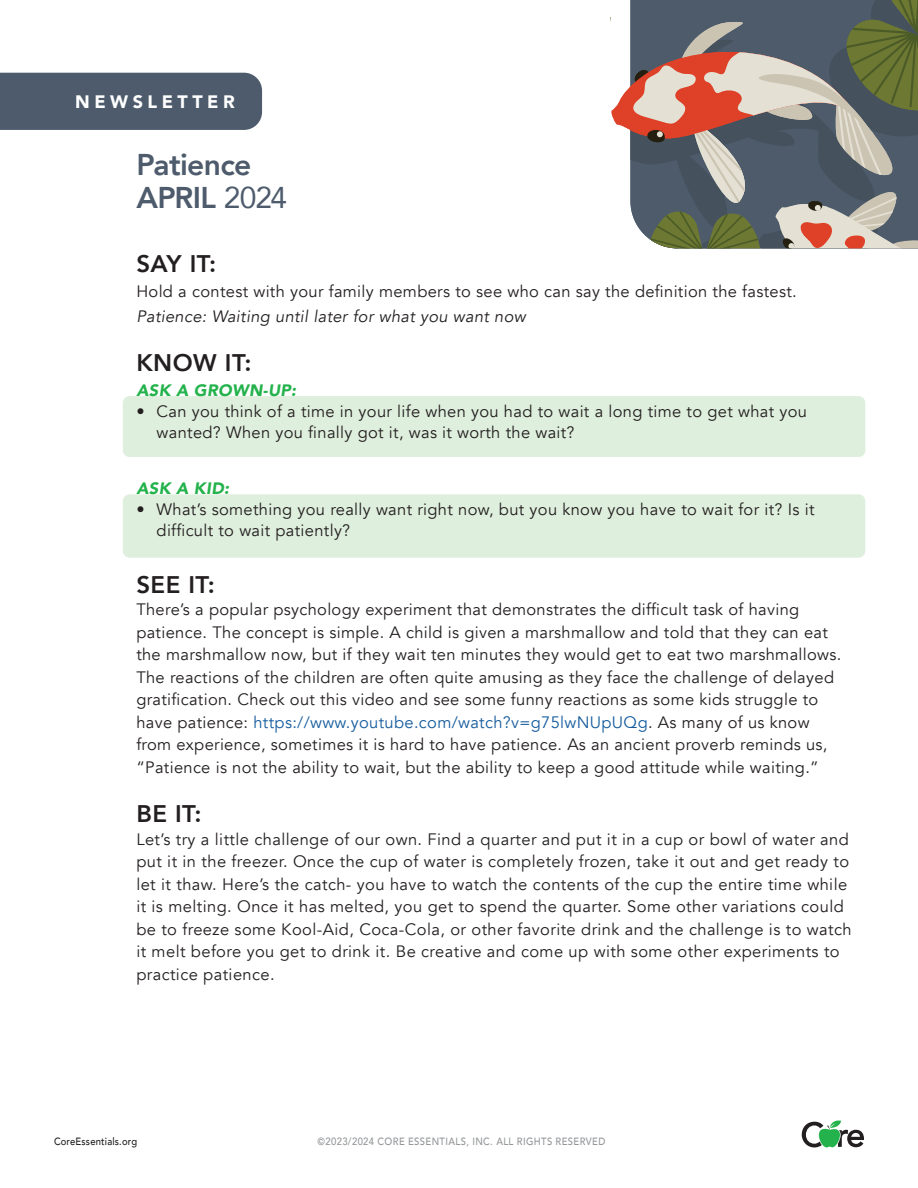
<style>
.page{position:relative;width:918px;height:1188px;background:#fff}
.page>*{position:absolute;margin:0;border:0;box-sizing:border-box;transform-origin:0 0}
.t1{font:800 30px "Avenir";letter-spacing:-.02em;color:#4d5b6c}
.t2{font:800 24px "Avenir";letter-spacing:.02em;color:#231f20}
.t3{font:900 18px "Avenir";letter-spacing:.25em;color:#fff}
.SAY_SEE_BE_paragraph{font:16.5px/22.5px "Avenir";letter-spacing:.02em;color:#231f20}
.t4{font:italic 16.5px "Avenir";letter-spacing:.02em;color:#231f20}
.ASK_sub{font:italic 900 16.5px "Avenir";letter-spacing:.02em;color:#23b24b}
.t5{font:500 10.5px "Avenir";letter-spacing:.04em;color:#939598;scale:.9 1}
.t6{font:500 10.5px "Avenir";letter-spacing:.02em;color:#231f20;scale:.9 1}
.s1{font-weight:400}
.s2{color:#175d9e}
</style>
<div class="page">
<svg style="left:802px;top:1120px;width:62px;height:28px"></svg>
<div style="left:0;top:73px;width:262px;height:57px;background:#4d5b6c"></div>
<div style="left:123px;top:396px;width:742px;height:61px;background:#dfefdd;border-radius:7px"></div>
<div style="left:123px;top:494px;width:742px;height:64px;background:#dfefdd;border-radius:7px"></div>
<svg style="left:611px;top:0;width:307px;height:249px;background:#837e7a"></svg>
<p class="t3" style="left:75px;top:86px;width:161px">NEWSLETTER</p>
<p class="t1" style="left:136px;top:141px;width:117px">Patience</p>
<p class="t1" style="left:136px;top:174px;width:152px">APRIL <span class="s1">2024</span></p>
<p class="t2" style="left:136px;top:245px;width:81px">SAY IT:</p>
<p class="SAY_SEE_BE_paragraph" style="left:136px;top:281px;width:662px">Hold a contest with your family members to see who can say the definition the fastest.</p>
<p class="t4" style="left:136px;top:306px;width:391px">Patience: Waiting until later for what you want now</p>
<p class="t2" style="left:136px;top:344px;width:117px">KNOW IT:</p>
<p class="ASK_sub" style="left:136px;top:377px;width:161px">ASK A GROWN-UP:</p>
<p class="SAY_SEE_BE_paragraph" style="left:157px;top:401px;width:652px;line-height:21px;text-indent:-20px">• Can you think of a time in your life when you had to wait a long time to get what you wanted? When you finally got it, was it worth the wait?</p>
<p class="ASK_sub" style="left:136px;top:475px;width:94px">ASK A KID:</p>
<p class="SAY_SEE_BE_paragraph" style="left:157px;top:500px;width:659px;line-height:21px;text-indent:-20px">• What’s something you really want right now, but you know you have to wait for it? Is it difficult to wait patiently?</p>
<p class="t2" style="left:136px;top:566px;width:80px">SEE IT:</p>
<p class="SAY_SEE_BE_paragraph" style="left:136px;top:599px;width:707px">There’s a popular psychology experiment that demonstrates the difficult task of having patience. The concept is simple. A child is given a marshmallow and told that they can eat the marshmallow now, but if they wait ten minutes they would get to eat two marshmallows.<br>The reactions of the children are often quite amusing as they face the challenge of delayed gratification. Check out this video and see some funny reactions as some kids struggle to have patience: <span class="s2">https://www.youtube.com/watch?v=g75lwNUpUQg</span>. As many of us know from experience, sometimes it is hard to have patience. As an ancient proverb reminds us, “Patience is not the ability to wait, but the ability to keep a good attitude while waiting.”</p>
<p class="t2" style="left:136px;top:795px;width:67px">BE IT:</p>
<p class="SAY_SEE_BE_paragraph" style="left:136px;top:828px;width:717px">Let’s try a little challenge of our own. Find a quarter and put it in a cup or bowl of water and put it in the freezer. Once the cup of water is completely frozen, take it out and get ready to let it thaw. Here’s the catch- you have to watch the contents of the cup the entire time while it is melting. Once it has melted, you get to spend the quarter. Some other variations could be to freeze some Kool-Aid, Coca-Cola, or other favorite drink and the challenge is to watch it melt before you get to drink it. Be creative and come up with some other experiments to practice patience.</p>
<p class="t6" style="left:54px;top:1132px;width:94px">CoreEssentials.org</p>
<p class="t5" style="left:318px;top:1132px;width:321px">©2023/2024 CORE ESSENTIALS, INC. ALL RIGHTS RESERVED</p>
</div>
